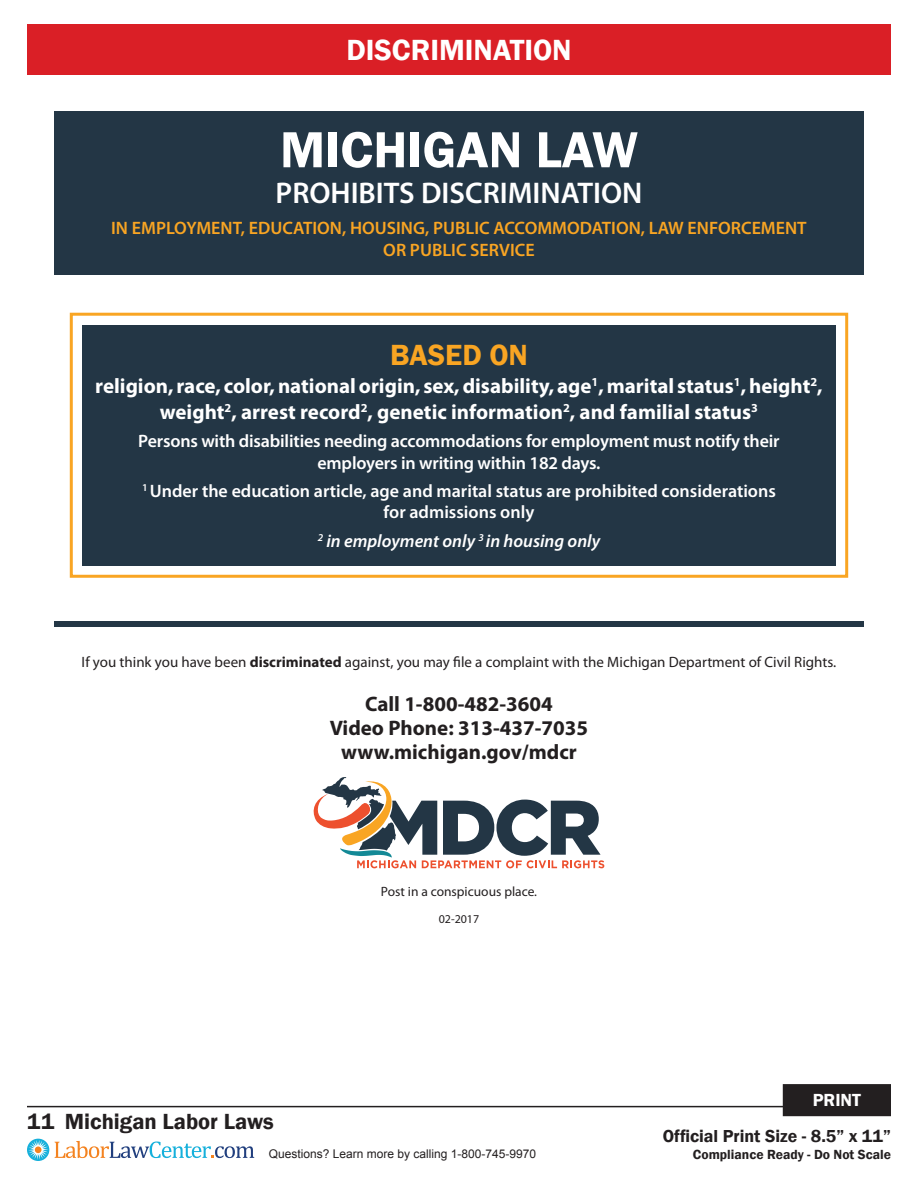
<style>
.page{position:relative;width:918px;height:1188px;background:#fff}
.page>*{position:absolute;margin:0;border:0;box-sizing:border-box;transform-origin:0 0}
.t1{font:600 52.5px "Franklin Gothic";color:#fff}
.t2{font:600 30px "Myriad Pro";color:#fff}
.t3{font:600 30px "Franklin Gothic";color:#fff}
.t4{font:600 30px "Franklin Gothic";color:#f9a523}
.t5{font:600 22.5px "Franklin Gothic";color:#231f20}
.t6{font:700 21px/25.2px "Myriad Pro";color:#fff;text-align:center}
.t7{font:700 21px "Myriad Pro";color:#231f20}
.t8{font:600 18px "Myriad Pro";letter-spacing:-.01em;color:#fff}
.t9{font:600 18px/22.5px "Myriad Pro";color:#f9a523;text-align:center}
.t10{font:italic 600 18px "Myriad Pro";color:#fff}
.t11{font:600 18px "Franklin Gothic";color:#fff}
.t12{font:600 17.85px "Franklin Gothic";color:#231f20}
.t13{font:15px "Myriad Pro";color:#231f20}
.t14{font:600 13.65px "Franklin Gothic";color:#231f20}
.t15{font:13.5px "Myriad Pro";color:#231f20}
.t16{font:12px "Arial";color:#231f20}
.t17{font:12px "Myriad Pro";color:#231f20}
.s1{font-weight:700}
</style>
<div class="page">
<hr style="left:27px;top:1106px;width:864px;height:1px;background:#231f20">
<svg style="left:27px;top:1139px;width:22px;height:22px"></svg>
<div style="left:35px;top:1146px;width:7px;height:7px;background:#f58320;border-radius:50%"></div>
<svg style="left:55px;top:1141px;width:199px;height:17px"></svg>
<div style="left:784px;top:1086px;width:106px;height:29px;background:#231f20"></div>
<div style="left:783px;top:1084px;width:108px;height:32px;border:3px solid #231f20"></div>
<div style="left:27px;top:24px;width:864px;height:50px;background:#da1f26"></div>
<div style="left:70px;top:313px;width:778px;height:265px;border:3px solid #f9a523"></div>
<div style="left:82px;top:325px;width:754px;height:240px;background:#233645"></div>
<div style="left:54px;top:621px;width:810px;height:6px;background:#233645"></div>
<div style="left:54px;top:112px;width:810px;height:163px;background:#233645"></div>
<svg style="left:314px;top:777px;width:290px;height:91px"></svg>
<p class="t3" style="left:346px;top:31px;width:227px">DISCRIMINATION</p>
<p class="t1" style="left:280px;top:117px;width:359px">MICHIGAN LAW</p>
<p class="t2" style="left:276px;top:174px;width:368px">PROHIBITS DISCRIMINATION</p>
<p class="t9" style="left:111px;top:216px;width:697px">IN EMPLOYMENT, EDUCATION, HOUSING, PUBLIC ACCOMMODATION, LAW ENFORCEMENT<br>OR PUBLIC SERVICE</p>
<p class="t4" style="left:390px;top:336px;width:139px">BASED ON</p>
<p class="t6" style="left:95px;top:373px;width:729px">religion, race, color, national origin, sex, disability, age<sup>1</sup>, marital status<sup>1</sup>, height<sup>2</sup>, weight<sup>2</sup>, arrest record<sup>2</sup>, genetic information<sup>2</sup>, and familial status<sup>3</sup></p>
<p class="t8" style="left:138px;top:429px;width:643px">Persons with disabilities needing accommodations for employment must notify their</p>
<p class="t8" style="left:317px;top:451px;width:285px">employers in writing within 182 days.</p>
<p class="t8" style="left:142px;top:479px;width:635px"><sup>1</sup> Under the education article, age and marital status are prohibited considerations</p>
<p class="t8" style="left:384px;top:501px;width:152px">for admissions only</p>
<p class="t10" style="left:318px;top:529px;width:284px"><sup>2</sup> in employment only <sup>3</sup> in housing only</p>
<p class="t13" style="left:82px;top:652px;width:756px">If you think you have been <span class="s1">discriminated</span> against, you may file a complaint with the Michigan Department of Civil Rights.</p>
<p class="t7" style="left:365px;top:691px;width:189px">Call 1-800-482-3604</p>
<p class="t7" style="left:330px;top:715px;width:260px">Video Phone: 313-437-7035</p>
<p class="t7" style="left:341px;top:739px;width:237px">www.michigan.gov/mdcr</p>
<p class="t15" style="left:381px;top:883px;width:158px">Post in a conspicuous place.</p>
<p class="t17" style="left:439px;top:912px;width:42px">02-2017</p>
<p class="t5" style="left:27px;top:1107px;width:248px">11 Michigan Labor Laws</p>
<p class="t16" style="left:269px;top:1146px;width:269px">Questions? Learn more by calling 1-800-745-9970</p>
<p class="t11" style="left:813px;top:1089px;width:50px">PRINT</p>
<p class="t12" style="left:663px;top:1125px;width:230px">Official Print Size - 8.5” x 11”</p>
<p class="t14" style="left:693px;top:1146px;width:200px">Compliance Ready - Do Not Scale</p>
</div>
